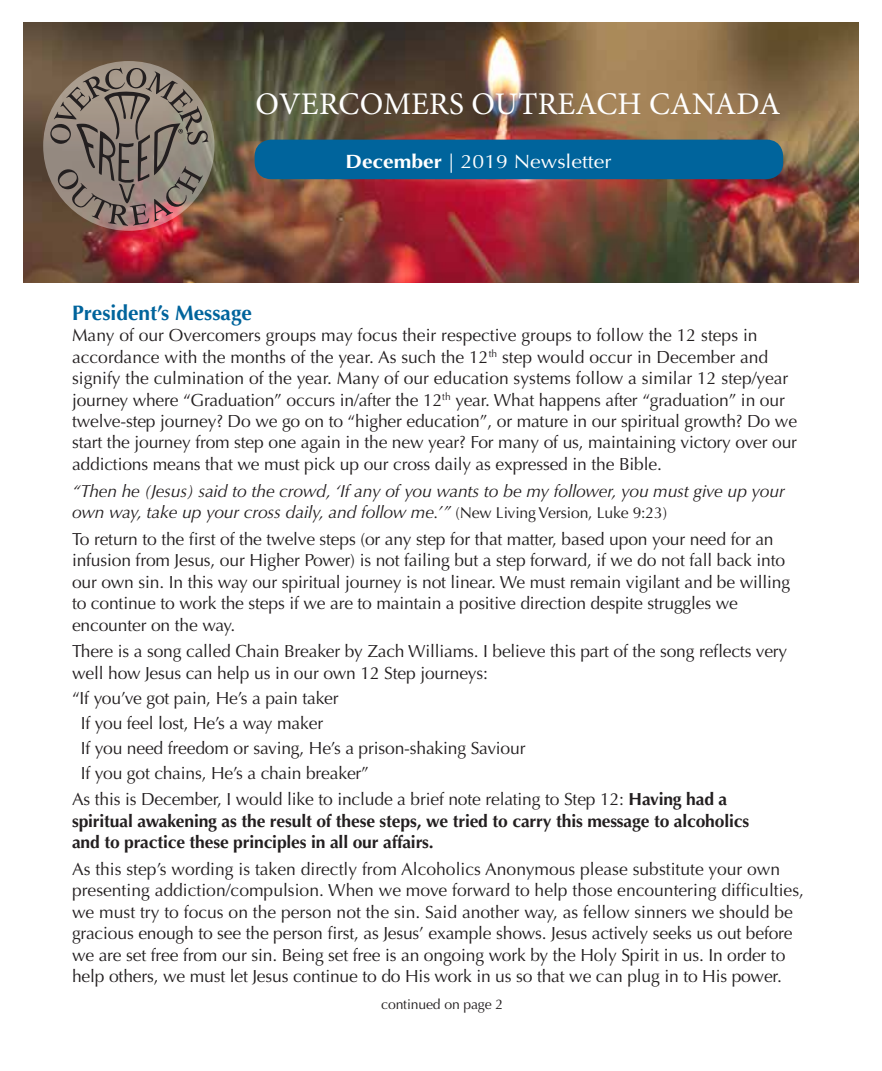
<style>
.page{position:relative;width:882px;height:1071px;background:#fff}
.page>*{position:absolute;margin:0;border:0;box-sizing:border-box;transform-origin:0 0}
.t1{font:31.5px "Minion Pro";letter-spacing:.005em;color:#fff}
.t2{font:700 21px "Optima";color:#00649c}
.t3{font:19.25px "Optima";color:#fff;scale:1.1 1}
.t4{font:17.5px/21.3px "Optima";letter-spacing:-.01em;color:#231f20}
.t5{font:700 17.5px/21.5px "Optima";letter-spacing:-.01em;color:#231f20}
.t6{font:italic 17.5px/21.3px "Optima";letter-spacing:-.01em;color:#231f20}
.t7{font:14px "Optima";letter-spacing:-.01em;color:#231f20}
.s1{font-weight:700}
.s2{font-style:normal;font-size:15.75px}
.s3{font-weight:400}
</style>
<div class="page">
<img style="left:24px;top:23px;width:835px;height:259px">
<svg style="left:43px;top:61px;width:172px;height:170px"></svg>
<svg style="left:50px;top:68px;width:158px;height:158px;background:#837369"></svg>
<div style="left:256px;top:141px;width:526px;height:37px;background:#00649c;border-radius:16px"></div>
<div style="left:255px;top:140px;width:528px;height:39px;border:2px solid #00649c;border-radius:16px"></div>
<h1 class="t1" style="left:256px;top:83px;width:526px">OVERCOMERS OUTREACH CANADA</h1>
<p class="t3" style="left:346px;top:150px;width:243px"><span class="s1">December</span> | 2019 Newsletter</p>
<p class="t2" style="left:72px;top:301px;width:182px">President’s Message</p>
<p class="t4" style="left:72px;top:325px;width:727px">Many of our Overcomers groups may focus their respective groups to follow the 12 steps in accordance with the months of the year. As such the 12<sup>th</sup> step would occur in December and signify the culmination of the year. Many of our education systems follow a similar 12 step/year journey where “Graduation” occurs in/after the 12<sup>th</sup> year. What happens after “graduation” in our twelve-step journey? Do we go on to “higher education”, or mature in our spiritual growth? Do we start the journey from step one again in the new year? For many of us, maintaining victory over our addictions means that we must pick up our cross daily as expressed in the Bible.</p>
<p class="t6" style="left:72px;top:480px;width:714px">“Then he (Jesus) said to the crowd, ‘If any of you wants to be my follower, you must give up your own way, take up your cross daily, and follow me.’” <span class="s2">(New Living Version, Luke 9:23)</span></p>
<p class="t4" style="left:72px;top:528px;width:720px">To return to the first of the twelve steps (or any step for that matter, based upon your need for an infusion from Jesus, our Higher Power) is not failing but a step forward, if we do not fall back into our own sin. In this way our spiritual journey is not linear. We must remain vigilant and be willing to continue to work the steps if we are to maintain a positive direction despite struggles we encounter on the way.</p>
<p class="t4" style="left:72px;top:641px;width:717px">There is a song called Chain Breaker by Zach Williams. I believe this part of the song reflects very well how Jesus can help us in our own 12 Step journeys:</p>
<p class="t4" style="left:81px;top:686px;width:446px;line-height:25px;text-indent:-9px">“If you’ve got pain, He’s a pain taker<br>If you feel lost, He’s a way maker<br>If you need freedom or saving, He’s a prison-shaking Saviour If you got chains, He’s a chain breaker”</p>
<p class="t5" style="left:72px;top:789px;width:679px"><span class="s3">As this is December, I would like to include a brief note relating to Step 12:</span> Having had a spiritual awakening as the result of these steps, we tried to carry this message to alcoholics and to practice these principles in all our affairs.</p>
<p class="t4" style="left:72px;top:858px;width:734px">As this step’s wording is taken directly from Alcoholics Anonymous please substitute your own presenting addiction/compulsion. When we move forward to help those encountering difficulties, we must try to focus on the person not the sin. Said another way, as fellow sinners we should be gracious enough to see the person first, as Jesus’ example shows. Jesus actively seeks us out before we are set free from our sin. Being set free is an ongoing work by the Holy Spirit in us. In order to help others, we must let Jesus continue to do His work in us so that we can plug in to His power.</p>
<p class="t7" style="left:381px;top:996px;width:123px">continued on page 2</p>
</div>
